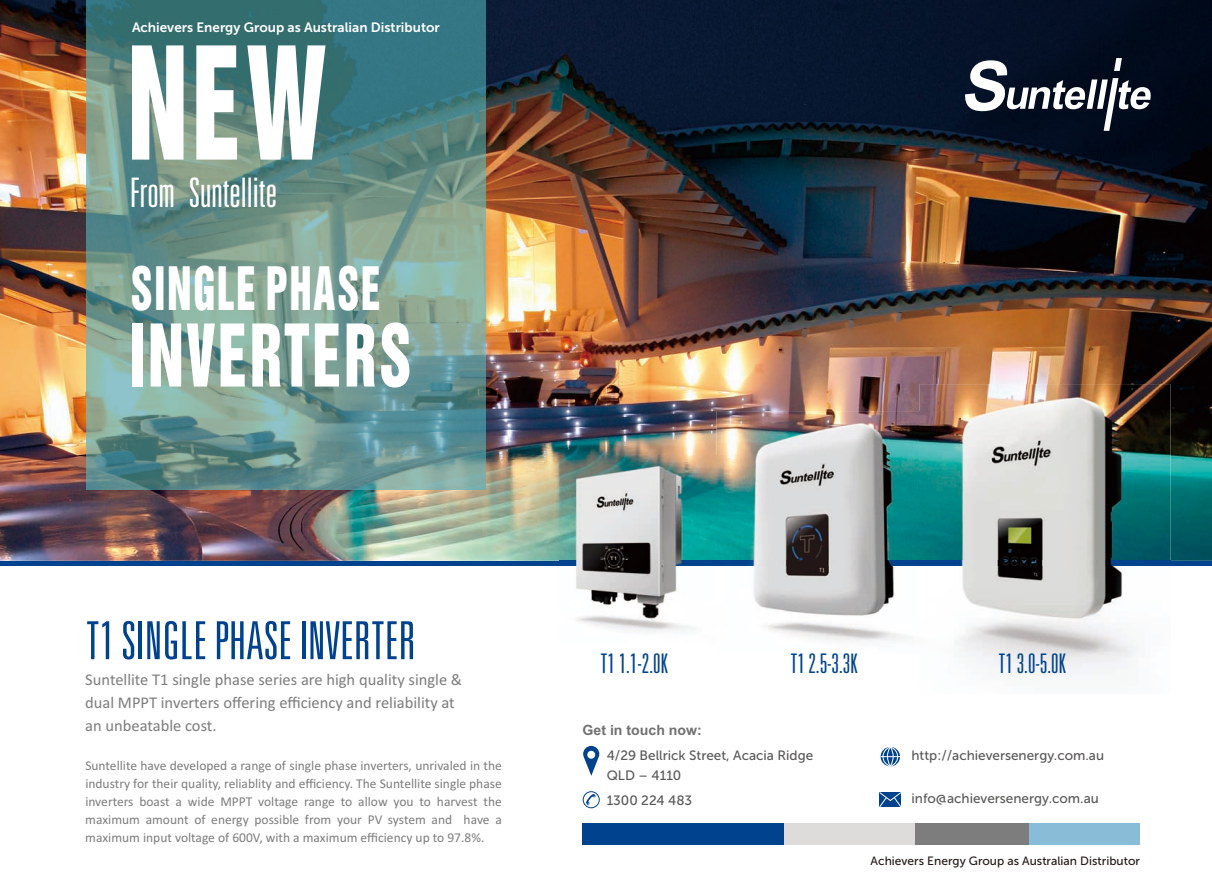
<style>
.page{position:relative;width:1212px;height:893px;background:#fff}
.page>*{position:absolute;margin:0;border:0;box-sizing:border-box;transform-origin:0 0}
.t1{font:142.8px "Helvetica Inserat";color:#fff;scale:.68 1}
.t2{font:78.9px "Helvetica Inserat";letter-spacing:.05em;color:#fff;scale:.73 1}
.t3{font:54.75px "Helvetica Inserat";letter-spacing:.05em;color:#fff;scale:.72 1}
.t4{font:300 ultra-condensed 52.5px "Univers LT";color:#00428e}
.t5{font:300 ultra-condensed 40.65px "Univers LT";color:#fff}
.t6{font:300 ultra-condensed 27px "Univers LT";color:#00428e}
.t7{font:16.5px/23px "Calibri";color:#7d7d7d}
.t8{font:700 14.1px "Arial";color:#717171}
.t9{font:13.5px/18.1px "Calibri";color:#7d7d7d;text-align:justify}
.t10{font:13.5px/19.8px "Museo Sans 500";color:#595857}
.t11{font:13.5px "Museo Sans 700";color:#fff}
.t12{font:12px "Museo Sans 500";color:#231916}
</style>
<div class="page">
<img style="left:0;top:0;width:1212px;height:561px">
<div style="left:0;top:561px;width:1212px;height:5px;background:#00428e"></div>
<img style="left:86px;top:0;width:399px;height:490px">
<div style="left:583px;top:823px;width:201px;height:22px;background:#00428e"></div>
<div style="left:784px;top:823px;width:131px;height:22px;background:#dddcdb"></div>
<div style="left:915px;top:823px;width:114px;height:22px;background:#7d7d7d"></div>
<div style="left:1029px;top:823px;width:111px;height:22px;background:#89bcd6"></div>
<svg style="left:965px;top:58px;width:186px;height:73px"></svg>
<img style="left:576px;top:566px;width:120px;height:66px">
<img style="left:559px;top:455px;width:158px;height:111px">
<img style="left:753px;top:566px;width:155px;height:75px">
<img style="left:717px;top:411px;width:203px;height:150px">
<img style="left:752px;top:561px;width:141px;height:5px">
<img style="left:717px;top:455px;width:7px;height:106px">
<img style="left:920px;top:384px;width:250px;height:291px">
<svg style="left:583px;top:746px;width:16px;height:30px"></svg>
<svg style="left:586px;top:794px;width:10px;height:11px"></svg>
<div style="left:583px;top:791px;width:17px;height:17px;border:1px solid #00428e;border-radius:50%"></div>
<svg style="left:880px;top:746px;width:20px;height:21px"></svg>
<svg style="left:879px;top:792px;width:22px;height:15px"></svg>
<p class="t11" style="left:132px;top:22px;width:309px">Achievers Energy Group as Australian Distributor</p>
<h1 class="t1" style="left:128px;top:45px;width:294px">NEW</h1>
<h3 class="t5" style="left:130px;top:172px;width:149px">From Suntellite</h3>
<h3 class="t3" style="left:131px;top:266px;width:349px">SINGLE PHASE</h3>
<h2 class="t2" style="left:129px;top:323px;width:388px">INVERTERS</h2>
<h3 class="t4" style="left:86px;top:613px;width:331px">T1 SINGLE PHASE INVERTER</h3>
<p class="t7" style="left:85px;top:670px;width:378px">Suntellite T1 single phase series are high quality single &amp; dual MPPT inverters offering efficiency and reliability at an unbeatable cost.</p>
<p class="t9" style="left:85px;top:757px;width:418px">Suntellite have developed a range of single phase inverters, unrivaled in the industry for their quality, reliablity and efficiency. The Suntellite single phase inverters boast a wide MPPT voltage range to allow you to harvest the maximum amount of energy possible from your PV system and have a maximum input voltage of 600V, with a maximum efficiency up to 97.8%.</p>
<h3 class="t6" style="left:600px;top:649px;width:69px">T1 1.1-2.0K</h3>
<h3 class="t6" style="left:790px;top:649px;width:69px">T1 2.5-3.3K</h3>
<h3 class="t6" style="left:998px;top:649px;width:69px">T1 3.0-5.0K</h3>
<p class="t8" style="left:583px;top:725px;width:121px">Get in touch now:</p>
<p class="t10" style="left:607px;top:747px;width:208px">4/29 Bellrick Street, Acacia Ridge<br>QLD – 4110</p>
<p class="t10" style="left:607px;top:791px;width:87px">1300 224 483</p>
<p class="t10" style="left:911px;top:747px;width:194px">http://achieversenergy.com.au</p>
<p class="t10" style="left:911px;top:790px;width:189px">info@achieversenergy.com.au</p>
<p class="t12" style="left:871px;top:856px;width:271px">Achievers Energy Group as Australian Distributor</p>
</div>
